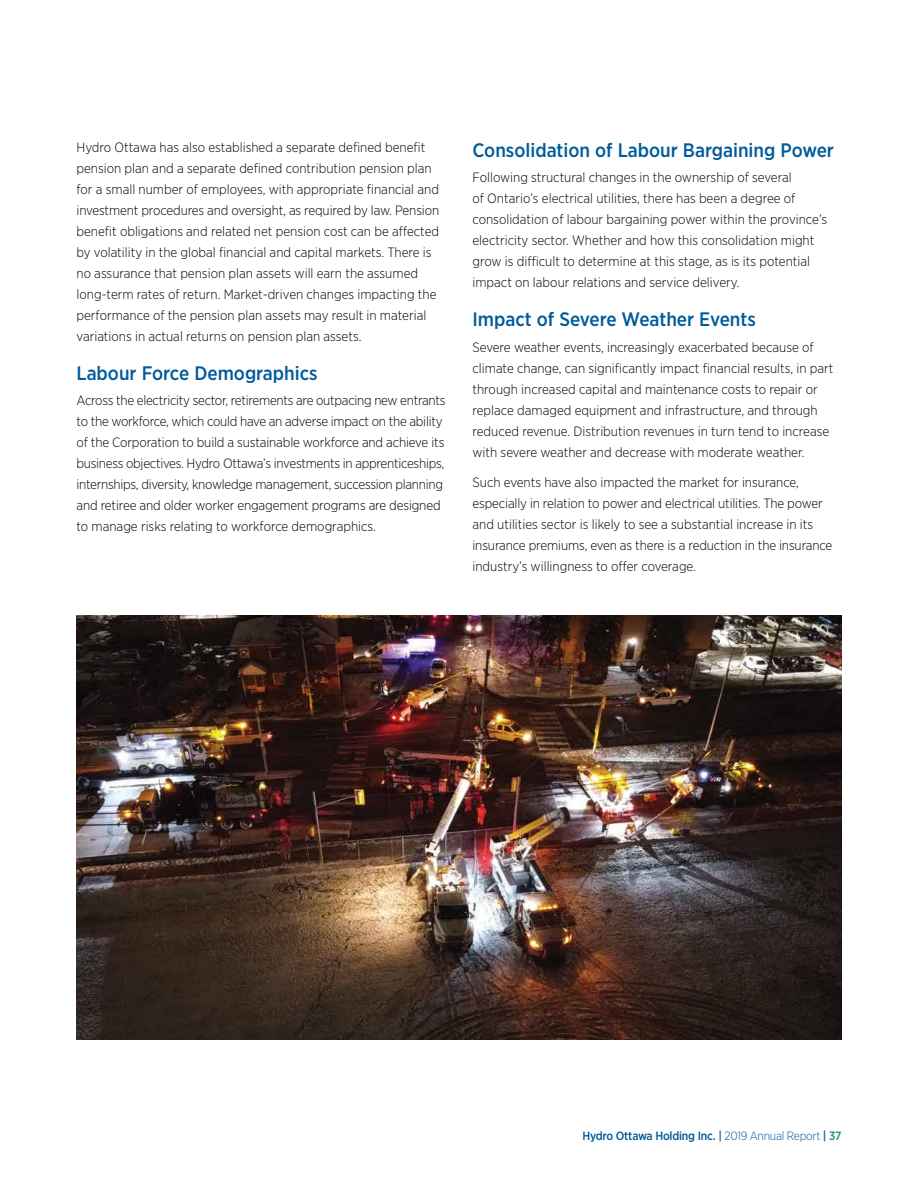
<style>
.page{position:relative;width:918px;height:1188px;background:#fff}
.page>*{position:absolute;margin:0;border:0;box-sizing:border-box;transform-origin:0 0}
.t1{font:500 19.5px "Gotham Narrow";color:#005b9b}
.t2{font:300 13.5px/21px "Gotham Narrow";color:#000}
.t3{font:300 13.5px/21px "Gotham Narrow";letter-spacing:-.02em;color:#000}
.t4{font:500 12px "Gotham Narrow";letter-spacing:-.02em;color:#005b9b}
.s1{font-weight:300}
.s2{color:#158f83}
</style>
<div class="page">
<img style="left:76px;top:616px;width:765px;height:424px">
<p class="t2" style="left:77px;top:136px;width:364px">Hydro Ottawa has also established a separate defned beneft pension plan and a separate defned contribution pension plan for a small number of employees, with appropriate fnancial and investment procedures and oversight, as required by law. Pension beneft obligations and related net pension cost can be afected by volatility in the global fnancial and capital markets. There is no assurance that pension plan assets will earn the assumed long-term rates of return. Market-driven changes impacting the performance of the pension plan assets may result in material variations in actual returns on pension plan assets.</p>
<h4 class="t1" style="left:76px;top:361px;width:243px">Labour Force Demographics</h4>
<p class="t3" style="left:76px;top:390px;width:371px">Across the electricity sector, retirements are outpacing new entrants to the workforce, which could have an adverse impact on the ability of the Corporation to build a sustainable workforce and achieve its business objectives. Hydro Ottawa’s investments in apprenticeships, internships, diversity, knowledge management, succession planning and retiree and older worker engagement programs are designed to manage risks relating to workforce demographics.</p>
<h4 class="t1" style="left:472px;top:137px;width:363px">Consolidation of Labour Bargaining Power</h4>
<p class="t2" style="left:472px;top:167px;width:356px">Following structural changes in the ownership of several<br>of Ontario’s electrical utilities, there has been a degree of consolidation of labour bargaining power within the province’s electricity sector. Whether and how this consolidation might grow is difcult to determine at this stage, as is its potential impact on labour relations and service delivery.</p>
<h4 class="t1" style="left:472px;top:307px;width:285px">Impact of Severe Weather Events</h4>
<p class="t2" style="left:472px;top:336px;width:363px">Severe weather events, increasingly exacerbated because of climate change, can signifcantly impact fnancial results, in part through increased capital and maintenance costs to repair or replace damaged equipment and infrastructure, and through reduced revenue. Distribution revenues in turn tend to increase with severe weather and decrease with moderate weather.</p>
<p class="t2" style="left:472px;top:471px;width:361px">Such events have also impacted the market for insurance, especially in relation to power and electrical utilities. The power and utilities sector is likely to see a substantial increase in its insurance premiums, even as there is a reduction in the insurance industry’s willingness to ofer coverage.</p>
<p class="t4" style="left:582px;top:1128px;width:261px">Hydro Ottawa Holding Inc. | <span class="s1">2019 Annual Report</span> | <span class="s2">37</span></p>
</div>
